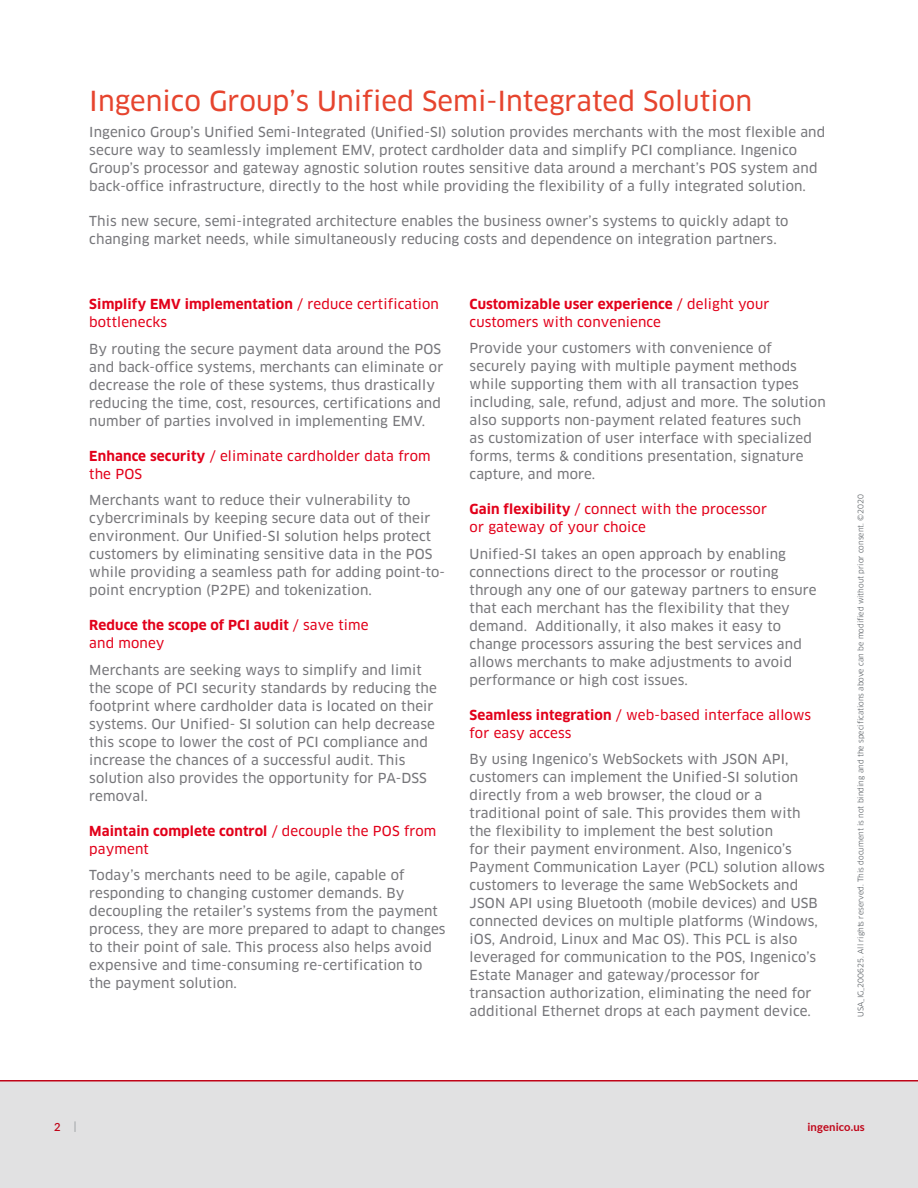
<style>
.page{position:relative;width:918px;height:1188px;background:#fff}
.page>*{position:absolute;margin:0;border:0;box-sizing:border-box;transform-origin:0 0}
.t1{font:27px "Clan OT News";color:#e6442e}
.t2{font:13.5px/18px "Clan OT News";letter-spacing:.01em;color:#76767a}
.t3{font:13.5px/18px "Clan OT News";letter-spacing:.01em;color:#e2001a}
.t4{font:700 13.5px "Clan OT";letter-spacing:.01em;color:#e2001a}
.t5{font:700 11.25px "Lato";letter-spacing:.01em;color:#c00418}
.t6{font:600 11.25px "Lato";color:#c00418}
.t7{font:7.5px "Clan OT";color:#464c51}
.s1{font-family:"Clan OT News";font-weight:400}
.s2{font-family:"Clan OT";font-weight:700}
.s3{font-weight:300;color:#5f6469}
</style>
<div class="page">
<div style="left:0;top:1081px;width:918px;height:107px;background:#e1e1e2"></div>
<hr style="left:0;top:1080px;width:918px;height:2px;background:#c00418">
<h1 class="t1" style="left:89px;top:85px;width:664px">Ingenico Group’s Unified Semi-Integrated Solution</h1>
<p class="t2" style="left:89px;top:123px;width:738px">Ingenico Group’s Unified Semi-Integrated (Unified-SI) solution provides merchants with the most flexible and secure way to seamlessly implement EMV, protect cardholder data and simplify PCI compliance. Ingenico Group’s processor and gateway agnostic solution routes sensitive data around a merchant’s POS system and back-office infrastructure, directly to the host while providing the flexibility of a fully integrated solution.</p>
<p class="t2" style="left:89px;top:212px;width:701px">This new secure, semi-integrated architecture enables the business owner’s systems to quickly adapt to changing market needs, while simultaneously reducing costs and dependence on integration partners.</p>
<p class="t4" style="left:89px;top:296px;width:351px">Simplify EMV implementation <span class="s1">/ reduce certification</span></p>
<p class="t3" style="left:89px;top:313px;width:79px">bottlenecks</p>
<p class="t2" style="left:89px;top:340px;width:356px">By routing the secure payment data around the POS and back-office systems, merchants can eliminate or decrease the role of these systems, thus drastically reducing the time, cost, resources, certifications and number of parties involved in implementing EMV.</p>
<p class="t3" style="left:89px;top:447px;width:343px"><span class="s2">Enhance security</span> / eliminate cardholder data from the POS</p>
<p class="t2" style="left:89px;top:491px;width:357px">Merchants want to reduce their vulnerability to cybercriminals by keeping secure data out of their environment. Our Unified-SI solution helps protect customers by eliminating sensitive data in the POS while providing a seamless path for adding point-to&shy;point encryption (P2PE) and tokenization.</p>
<p class="t4" style="left:89px;top:617px;width:281px">Reduce the scope of PCI audit <span class="s1">/ save time</span></p>
<p class="t3" style="left:89px;top:634px;width:77px">and money</p>
<p class="t2" style="left:89px;top:661px;width:349px">Merchants are seeking ways to simplify and limit the scope of PCI security standards by reducing the footprint where cardholder data is located on their systems. Our Unified- SI solution can help decrease this scope to lower the cost of PCI compliance and increase the chances of a successful audit. This solution also provides the opportunity for PA-DSS removal.</p>
<p class="t4" style="left:89px;top:823px;width:349px">Maintain complete control <span class="s1">/ decouple the POS from</span></p>
<p class="t3" style="left:89px;top:840px;width:61px">payment</p>
<p class="t2" style="left:89px;top:866px;width:358px">Today’s merchants need to be agile, capable of responding to changing customer demands. By decoupling the retailer’s systems from the payment process, they are more prepared to adapt to changes to their point of sale. This process also helps avoid expensive and time-consuming re-certification to the payment solution.</p>
<p class="t4" style="left:470px;top:296px;width:301px">Customizable user experience <span class="s1">/ delight your</span></p>
<p class="t3" style="left:470px;top:313px;width:193px">customers with convenience</p>
<p class="t2" style="left:470px;top:340px;width:358px">Provide your customers with convenience of securely paying with multiple payment methods while supporting them with all transaction types including, sale, refund, adjust and more. The solution also supports non-payment related features such<br>as customization of user interface with specialized forms, terms &amp; conditions presentation, signature capture, and more.</p>
<p class="t3" style="left:470px;top:501px;width:299px"><span class="s2">Gain flexibility</span> / connect with the processor or gateway of your choice</p>
<p class="t2" style="left:470px;top:545px;width:349px">Unified-SI takes an open approach by enabling connections direct to the processor or routing through any one of our gateway partners to ensure that each merchant has the flexibility that they demand. Additionally, it also makes it easy to change processors assuring the best services and allows merchants to make adjustments to avoid performance or high cost issues.</p>
<p class="t3" style="left:470px;top:706px;width:343px"><span class="s2">Seamless integration</span> / web-based interface allows for easy access</p>
<p class="t2" style="left:470px;top:751px;width:357px">By using Ingenico’s WebSockets with JSON API, customers can implement the Unified-SI solution directly from a web browser, the cloud or a traditional point of sale. This provides them with the flexibility to implement the best solution<br>for their payment environment. Also, Ingenico’s Payment Communication Layer (PCL) solution allows customers to leverage the same WebSockets and JSON API using Bluetooth (mobile devices) and USB connected devices on multiple platforms (Windows, iOS, Android, Linux and Mac OS). This PCL is also leveraged for communication to the POS, Ingenico’s Estate Manager and gateway/processor for transaction authorization, eliminating the need for additional Ethernet drops at each payment device.</p>
<p class="t7" style="left:856px;top:1017px;width:524px;rotate:-90deg">USA_IG_200625. All rights reserved. This document is not binding and the specifications above can be modified without prior consent. ©2020</p>
<p class="t6" style="left:54px;top:1119px;width:24px">2 <span class="s3">|</span></p>
<p class="t5" style="left:807px;top:1121px;width:59px">ingenico.us</p>
</div>
